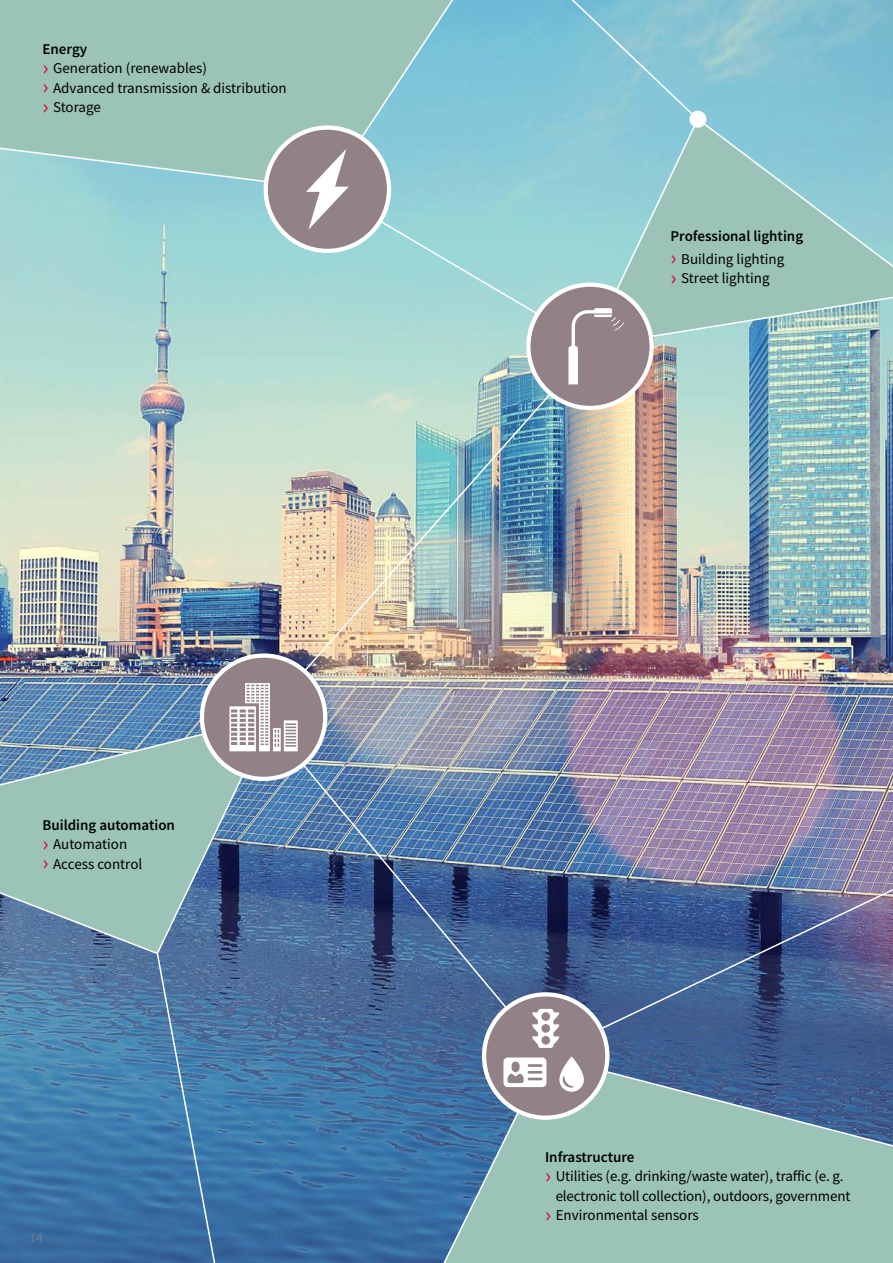
<style>
.page{position:relative;width:893px;height:1263px;background:#fff}
.page>*{position:absolute;margin:0;border:0;box-sizing:border-box;transform-origin:0 0}
.t1{font:15px/19.5px "Source Sans Pro";letter-spacing:-.01em;color:#000}
.t2{font:600 15px/22.5px "Source Sans Pro";color:#000}
.t3{font:300 13.5px "Source Sans Pro";color:#928285}
.s1{font-weight:600}
.s2{font-size:22.5px;color:#e20036}
.s3{font-weight:400;font-size:22.5px;color:#e20036}
.s4{font-weight:400}
</style>
<div class="page">
<img style="left:0;top:0;width:893px;height:1263px">
<svg style="left:0;top:0;width:464px;height:191px;background:#97c5be"></svg>
<svg style="left:587px;top:117px;width:306px;height:71px;background:#8dc6d0"></svg>
<svg style="left:0;top:715px;width:262px;height:240px;background:#7fa4af"></svg>
<svg style="left:436px;top:1057px;width:457px;height:206px;background:#81a9ae"></svg>
<svg style="left:156px;top:951px;width:63px;height:312px;background:#4779a8"></svg>
<svg style="left:557px;top:0;width:142px;height:121px;background:#85c5d5"></svg>
<div style="left:689px;top:111px;width:17px;height:17px;background:#fff;border-radius:50%"></div>
<img style="left:262px;top:188px;width:631px;height:869px">
<div style="left:202px;top:655px;width:123px;height:124px;background:#928285;border-radius:50%"></div>
<div style="left:200px;top:653px;width:127px;height:128px;border:4px solid #fff;border-radius:50%"></div>
<svg style="left:229px;top:683px;width:69px;height:68px"></svg>
<div style="left:484px;top:994px;width:123px;height:124px;background:#928285;border-radius:50%"></div>
<div style="left:482px;top:992px;width:127px;height:128px;border:4px solid #fff;border-radius:50%"></div>
<svg style="left:559px;top:1057px;width:25px;height:35px"></svg>
<svg style="left:503px;top:1057px;width:43px;height:30px"></svg>
<svg style="left:532px;top:1009px;width:27px;height:39px"></svg>
<div style="left:528px;top:285px;width:124px;height:123px;background:#928285;border-radius:50%"></div>
<div style="left:526px;top:282px;width:128px;height:128px;border:4px solid #fff;border-radius:50%"></div>
<svg style="left:568px;top:308px;width:56px;height:76px"></svg>
<div style="left:266px;top:128px;width:123px;height:123px;background:#928285;border-radius:50%"></div>
<div style="left:264px;top:125px;width:127px;height:128px;border:4px solid #fff;border-radius:50%"></div>
<svg style="left:306px;top:149px;width:43px;height:81px"></svg>
<p class="t1" style="left:43px;top:39px;width:246px"><span class="s1">Energy<br></span><span class="s2">›</span> Generation (renewables)<br><span class="s2">›</span> Advanced transmission &amp; distribution <span class="s2">›</span> Storage</p>
<p class="t1" style="left:43px;top:815px;width:134px"><span class="s1">Building automation </span><span class="s2">›</span> Automation<br><span class="s2">›</span> Access control</p>
<p class="t3" style="left:30px;top:1229px;width:14px">14</p>
<p class="t2" style="left:671px;top:225px;width:134px">Professional lighting <span class="s3">›</span> <span class="s4">Building lighting</span></p>
<p class="t1" style="left:671px;top:268px;width:100px"><span class="s2">›</span> Street lighting</p>
<p class="t2" style="left:545px;top:1145px;width:91px">Infrastructure</p>
<p class="t1" style="left:545px;top:1167px;width:300px"><span class="s2">›</span> Utilities (e.g. drinking/waste water), traffic (e. g.</p>
<p class="t1" style="left:556px;top:1186px;width:296px">electronic toll collection), outdoors, government</p>
<p class="t1" style="left:545px;top:1206px;width:155px"><span class="s2">›</span> Environmental sensors</p>
</div>
